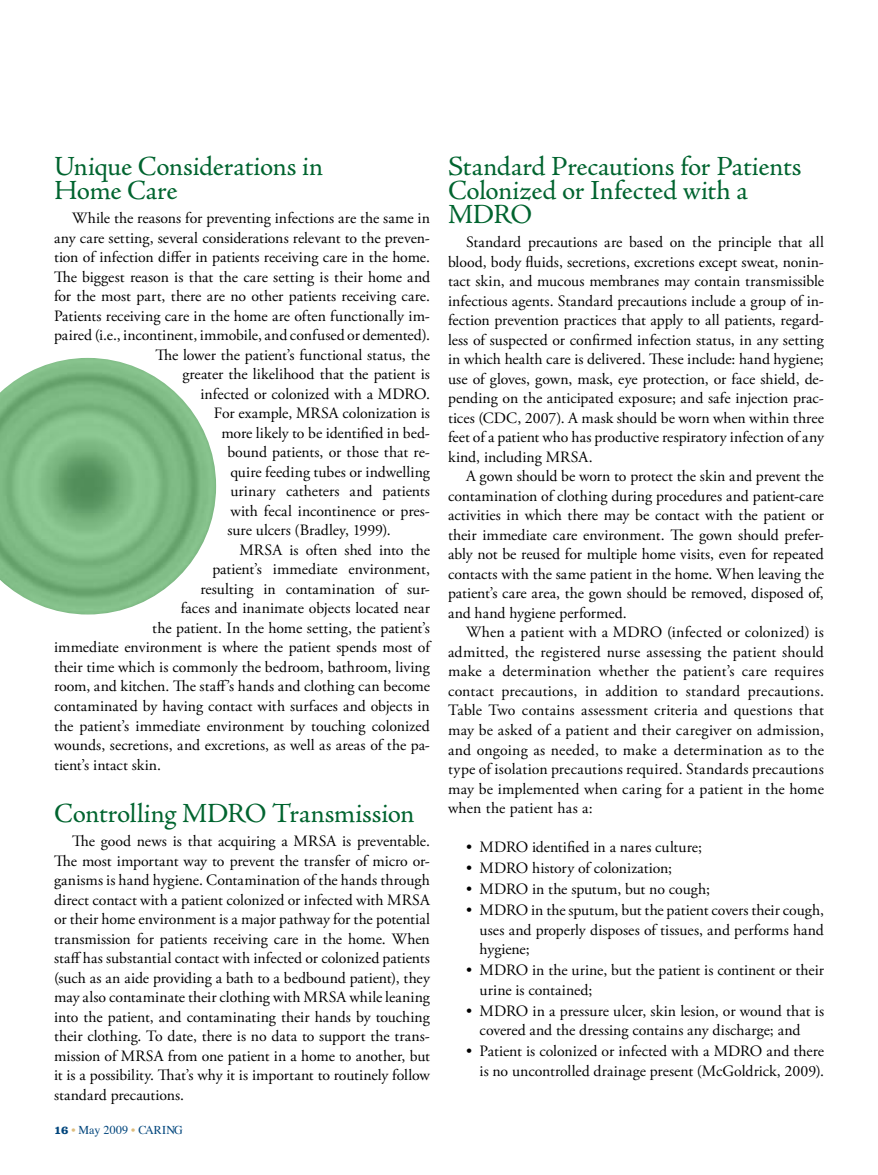
<style>
.page{position:relative;width:878px;height:1175px;background:#fff}
.page>*{position:absolute;margin:0;border:0;box-sizing:border-box;transform-origin:0 0}
.t1{font:27.75px/24px "Adobe Jenson Pro";letter-spacing:-.01em;color:#00642f}
.t2{font:15.75px/19.5px "Adobe Garamond Pro";color:#000;text-align:justify}
.t3{font:12px "Times";letter-spacing:.01em;color:#00457c}
.s1{font-family:"Clarendon LT Std";font-weight:700}
.s2{color:#ddbd7e}
</style>
<div class="page">
<img style="left:0;top:358px;width:216px;height:256px">
<h1 class="t1" style="left:54px;top:155px;width:271px">Unique Considerations in<br>Home Care</h1>
<p class="t2" style="left:72px;top:209px;width:359px">While the reasons for preventing infections are the same in</p>
<p class="t2" style="left:54px;top:229px;width:377px">any care setting, several considerations relevant to the preven-</p>
<p class="t2" style="left:54px;top:248px;width:377px">tion of infection differ in patients receiving care in the home.</p>
<p class="t2" style="left:54px;top:268px;width:377px">The biggest reason is that the care setting is their home and</p>
<p class="t2" style="left:54px;top:287px;width:377px">for the most part, there are no other patients receiving care.</p>
<p class="t2" style="left:54px;top:307px;width:377px">Patients receiving care in the home are often functionally im-</p>
<p class="t2" style="left:54px;top:326px;width:377px">paired (i.e., incontinent, immobile, and confused or demented).</p>
<p class="t2" style="left:155px;top:346px;width:276px">The lower the patient’s functional status, the</p>
<p class="t2" style="left:182px;top:365px;width:249px">greater the likelihood that the patient is</p>
<p class="t2" style="left:200px;top:385px;width:231px">infected or colonized with a MDRO.</p>
<p class="t2" style="left:214px;top:404px;width:217px">For example, MRSA colonization is</p>
<p class="t2" style="left:221px;top:424px;width:210px">more likely to be identified in bed-</p>
<p class="t2" style="left:227px;top:443px;width:204px">bound patients, or those that re-</p>
<p class="t2" style="left:230px;top:463px;width:201px">quire feeding tubes or indwelling</p>
<p class="t2" style="left:230px;top:482px;width:201px">urinary catheters and patients</p>
<p class="t2" style="left:230px;top:502px;width:201px">with fecal incontinence or pres-</p>
<p class="t2" style="left:227px;top:521px;width:165px">sure ulcers (Bradley, 1999).</p>
<p class="t2" style="left:239px;top:541px;width:192px">MRSA is often shed into the</p>
<p class="t2" style="left:212px;top:560px;width:219px">patient’s immediate environment,</p>
<p class="t2" style="left:200px;top:580px;width:231px">resulting in contamination of sur-</p>
<p class="t2" style="left:181px;top:599px;width:250px">faces and inanimate objects located near</p>
<p class="t2" style="left:152px;top:619px;width:279px">the patient. In the home setting, the patient’s</p>
<p class="t2" style="left:54px;top:638px;width:377px">immediate environment is where the patient spends most of</p>
<p class="t2" style="left:54px;top:658px;width:377px">their time which is commonly the bedroom, bathroom, living</p>
<p class="t2" style="left:54px;top:677px;width:377px">room, and kitchen. The staff’s hands and clothing can become</p>
<p class="t2" style="left:54px;top:697px;width:377px">contaminated by having contact with surfaces and objects in</p>
<p class="t2" style="left:54px;top:716px;width:377px">the patient’s immediate environment by touching colonized</p>
<p class="t2" style="left:54px;top:736px;width:377px">wounds, secretions, and excretions, as well as areas of the pa-</p>
<p class="t2" style="left:54px;top:755px;width:109px">tient’s intact skin.</p>
<h1 class="t1" style="left:54px;top:802px;width:362px">Controlling MDRO Transmission</h1>
<p class="t2" style="left:54px;top:832px;width:377px;text-indent:18px">The good news is that acquiring a MRSA is preventable.<br>The most important way to prevent the transfer of micro or&shy;ganisms is hand hygiene. Contamination of the hands through direct contact with a patient colonized or infected with MRSA or their home environment is a major pathway for the potential transmission for patients receiving care in the home. When staff has substantial contact with infected or colonized patients (such as an aide providing a bath to a bedbound patient), they may also contaminate their clothing with MRSA while leaning into the patient, and contaminating their hands by touching their clothing. To date, there is no data to support the trans&shy;mission of MRSA from one patient in a home to another, but it is a possibility. That’s why it is important to routinely follow standard precautions.</p>
<p class="t3" style="left:54px;top:1118px;width:130px"><span class="s1">16</span> <span class="s2">•</span> May 2009 <span class="s2">•</span> CARING</p>
<h1 class="t1" style="left:448px;top:155px;width:355px">Standard Precautions for Patients<br>Colonized or Infected with a<br>MDRO</h1>
<p class="t2" style="left:448px;top:233px;width:377px;text-indent:18px">Standard precautions are based on the principle that all blood, body fluids, secretions, excretions except sweat, nonin&shy;tact skin, and mucous membranes may contain transmissible infectious agents. Standard precautions include a group of in&shy;fection prevention practices that apply to all patients, regard&shy;less of suspected or confirmed infection status, in any setting in which health care is delivered. These include: hand hygiene; use of gloves, gown, mask, eye protection, or face shield, de&shy;pending on the anticipated exposure; and safe injection prac&shy;tices (CDC, 2007). A mask should be worn when within three feet of a patient who has productive respiratory infection of any kind, including MRSA.</p>
<p class="t2" style="left:448px;top:467px;width:377px;text-indent:18px">A gown should be worn to protect the skin and prevent the contamination of clothing during procedures and patient-care activities in which there may be contact with the patient or their immediate care environment. The gown should prefer&shy;ably not be reused for multiple home visits, even for repeated contacts with the same patient in the home. When leaving the patient’s care area, the gown should be removed, disposed of, and hand hygiene performed.</p>
<p class="t2" style="left:448px;top:623px;width:377px;text-indent:18px">When a patient with a MDRO (infected or colonized) is admitted, the registered nurse assessing the patient should make a determination whether the patient’s care requires contact precautions, in addition to standard precautions.<br>Table Two contains assessment criteria and questions that may be asked of a patient and their caregiver on admission, and ongoing as needed, to make a determination as to the type of isolation precautions required. Standards precautions may be implemented when caring for a patient in the home when the patient has a:</p>
<p class="t2" style="left:466px;top:837px;width:238px">• MDRO identified in a nares culture;</p>
<p class="t2" style="left:466px;top:858px;width:208px">• MDRO history of colonization;</p>
<p class="t2" style="left:466px;top:879px;width:245px">• MDRO in the sputum, but no cough;</p>
<p class="t2" style="left:479px;top:900px;width:346px;text-indent:-14px">• MDRO in the sputum, but the patient covers their cough, uses and properly disposes of tissues, and performs hand hygiene;</p>
<p class="t2" style="left:479px;top:960px;width:346px;text-indent:-14px">• MDRO in the urine, but the patient is continent or their urine is contained;</p>
<p class="t2" style="left:479px;top:1001px;width:346px;text-indent:-14px">• MDRO in a pressure ulcer, skin lesion, or wound that is covered and the dressing contains any discharge; and</p>
<p class="t2" style="left:466px;top:1041px;width:359px;text-align:right">• Patient is colonized or infected with a MDRO and there is no uncontrolled drainage present (McGoldrick, 2009).</p>
</div>
